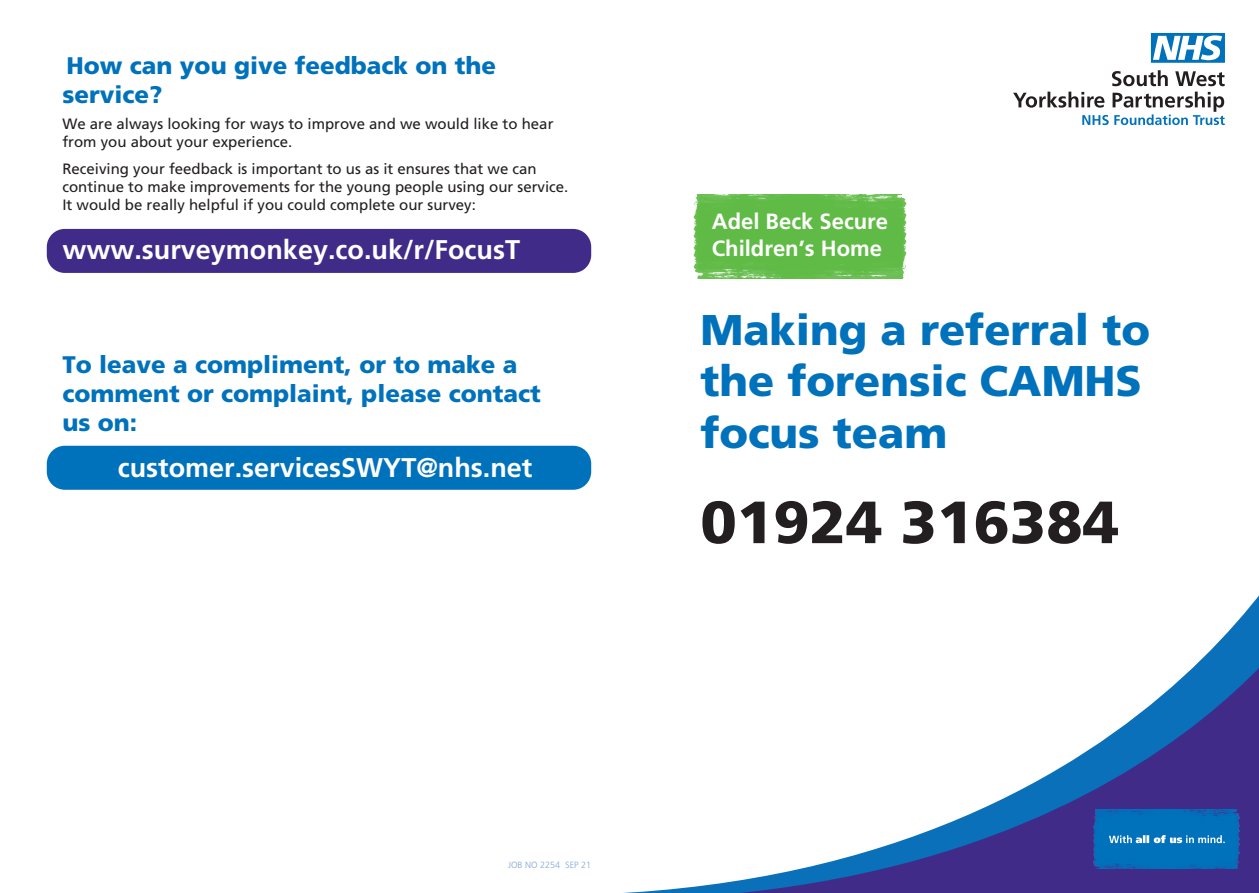
<style>
.page{position:relative;width:1259px;height:893px;background:#fff}
.page>*{position:absolute;margin:0;border:0;box-sizing:border-box;transform-origin:0 0}
.t1{font:900 59.4px "Frutiger";color:#231f20}
.t2{font:900 42.9px/51.4px "Frutiger";color:#0072bc}
.t3{font:700 27px "Frutiger";color:#fff}
.t4{font:900 24px/28.8px "Frutiger";color:#0072bc}
.t5{font:700 22.05px/26.4px "Frutiger";color:#fff}
.t6{font:15px/18px "Frutiger";color:#231f20}
.t7{font:300 9px "Frutiger";color:#7ea7d8}
</style>
<div class="page">
<svg style="left:623px;top:595px;width:636px;height:298px"></svg>
<div style="left:47px;top:229px;width:544px;height:44px;background:#402b89;border-radius:18px"></div>
<div style="left:47px;top:446px;width:544px;height:44px;background:#0072bc;border-radius:18px"></div>
<img style="left:1093px;top:809px;width:146px;height:60px">
<svg style="left:1109px;top:835px;width:115px;height:8px"></svg>
<svg style="left:1013px;top:92px;width:211px;height:33px"></svg>
<svg style="left:1112px;top:70px;width:112px;height:16px"></svg>
<svg style="left:1151px;top:33px;width:74px;height:30px"></svg>
<img style="left:693px;top:195px;width:214px;height:83px">
<p class="t4" style="left:62px;top:51px;width:435px">How can you give feedback on the service?</p>
<p class="t6" style="left:62px;top:115px;width:492px">We are always looking for ways to improve and we would like to hear from you about your experience.</p>
<p class="t6" style="left:62px;top:160px;width:507px">Receiving your feedback is important to us as it ensures that we can continue to make improvements for the young people using our service.<br>It would be really helpful if you could complete our survey:</p>
<p class="t3" style="left:62px;top:233px;width:459px">www.surveymonkey.co.uk/r/FocusT</p>
<p class="t4" style="left:62px;top:350px;width:480px">To leave a compliment, or to make a comment or complaint, please contact us on:</p>
<p class="t3" style="left:118px;top:452px;width:416px">customer.servicesSWYT@nhs.net</p>
<p class="t5" style="left:712px;top:208px;width:178px">Adel Beck Secure<br>Children’s Home</p>
<p class="t2" style="left:700px;top:303px;width:451px">Making a referral to the forensic CAMHS focus team</p>
<p class="t1" style="left:700px;top:486px;width:420px">01924 316384</p>
<p class="t7" style="left:508px;top:859px;width:85px">JOB NO 2254 SEP 21</p>
</div>
